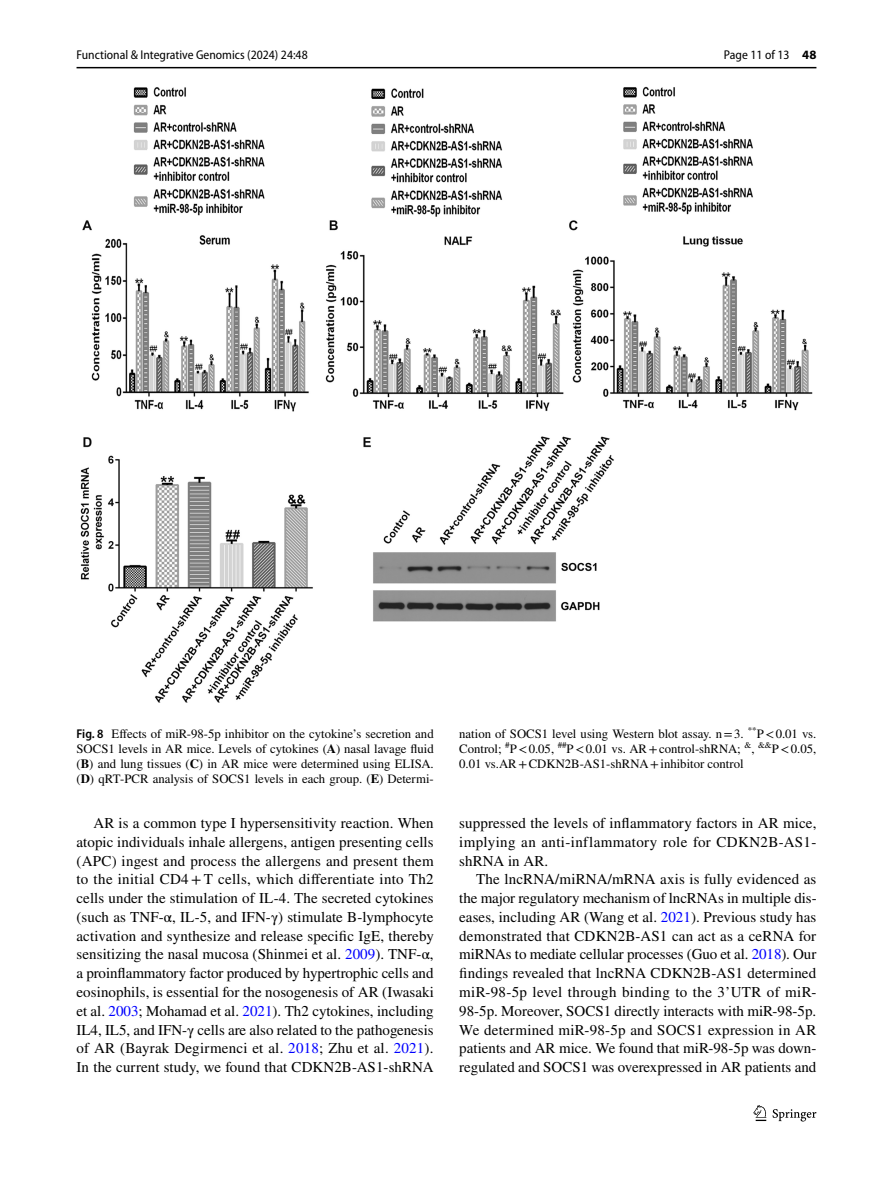
<style>
.page{position:relative;width:893px;height:1187px;background:#fff}
.page>*{position:absolute;margin:0;border:0;box-sizing:border-box;transform-origin:0 0}
.t1{font:15px/18.8px "STIX";letter-spacing:.005em;color:#000;text-align:justify}
.t2{font:12.75px/15px "STIX";color:#000;text-align:justify}
.t3{font:semi-condensed 12.75px "Myriad Pro";color:#000}
.s1{font-weight:700;font-stretch:normal}
.s2{font-family:"Myriad Pro";font-weight:600;font-stretch:semi-condensed}
.s3{font-weight:700}
.s4{color:#00f}
</style>
<div class="page">
<hr style="left:77px;top:67px;width:739px;height:1px;background:#000">
<svg style="left:753px;top:1105px;width:13px;height:15px"></svg>
<svg style="left:773px;top:1109px;width:43px;height:12px"></svg>
<img style="left:80px;top:87px;width:733px;height:615px">
<p class="t3" style="left:77px;top:48px;width:233px">Functional &amp; Integrative Genomics (2024) 24:48</p>
<p class="t3" style="left:724px;top:48px;width:94px">Page 11 of 13 <span class="s1">48</span></p>
<p class="t2" style="left:77px;top:726px;width:359px"><span class="s2">Fig. 8</span> Effects of miR-98-5p inhibitor on the cytokine’s secretion and SOCS1 levels in AR mice. Levels of cytokines (<span class="s3">A</span>) nasal lavage fluid (<span class="s3">B</span>) and lung tissues (<span class="s3">C</span>) in AR mice were determined using ELISA. (<span class="s3">D</span>) qRT-PCR analysis of SOCS1 levels in each group. (<span class="s3">E</span>) Determi-</p>
<p class="t2" style="left:459px;top:726px;width:359px">nation of SOCS1 level using Western blot assay. n=3. <sup>**</sup>P&lt;0.01 vs.<br>Control; <sup>#</sup>P&lt;0.05, <sup>##</sup>P&lt;0.01 vs. AR+control-shRNA; <sup>&amp;</sup>, <sup>&amp;&amp;</sup>P&lt;0.05, 0.01 vs.AR+CDKN2B-AS1-shRNA+inhibitor control</p>
<p class="t1" style="left:77px;top:814px;width:359px;text-indent:17px">AR is a common type I hypersensitivity reaction. When atopic individuals inhale allergens, antigen presenting cells (APC) ingest and process the allergens and present them to the initial CD4+T cells, which differentiate into Th2 cells under the stimulation of IL-4. The secreted cytokines (such as TNF-α, IL-5, and IFN-γ) stimulate B-lymphocyte activation and synthesize and release specific IgE, thereby sensitizing the nasal mucosa (Shinmei et al. <span class="s4">2009</span>). TNF-α, a proinflammatory factor produced by hypertrophic cells and eosinophils, is essential for the nosogenesis of AR (Iwasaki et al. <span class="s4">2003</span>; Mohamad et al. <span class="s4">2021</span>). Th2 cytokines, including IL4, IL5, and IFN-γ cells are also related to the pathogenesis of AR (Bayrak Degirmenci et al. <span class="s4">2018</span>; Zhu et al. <span class="s4">2021</span>).<br>In the current study, we found that CDKN2B-AS1-shRNA</p>
<p class="t1" style="left:459px;top:814px;width:359px">suppressed the levels of inflammatory factors in AR mice, implying an anti-inflammatory role for CDKN2B-AS1- shRNA in AR.</p>
<p class="t1" style="left:459px;top:871px;width:359px;text-indent:17px">The lncRNA/miRNA/mRNA axis is fully evidenced as the major regulatory mechanism of lncRNAs in multiple dis&shy;eases, including AR (Wang et al. <span class="s4">2021</span>). Previous study has demonstrated that CDKN2B-AS1 can act as a ceRNA for miRNAs to mediate cellular processes (Guo et al. <span class="s4">2018</span>). Our findings revealed that lncRNA CDKN2B-AS1 determined miR-98-5p level through binding to the 3’UTR of miR-98-5p. Moreover, SOCS1 directly interacts with miR-98-5p.<br>We determined miR-98-5p and SOCS1 expression in AR patients and AR mice. We found that miR-98-5p was down&shy;regulated and SOCS1 was overexpressed in AR patients and</p>
</div>
